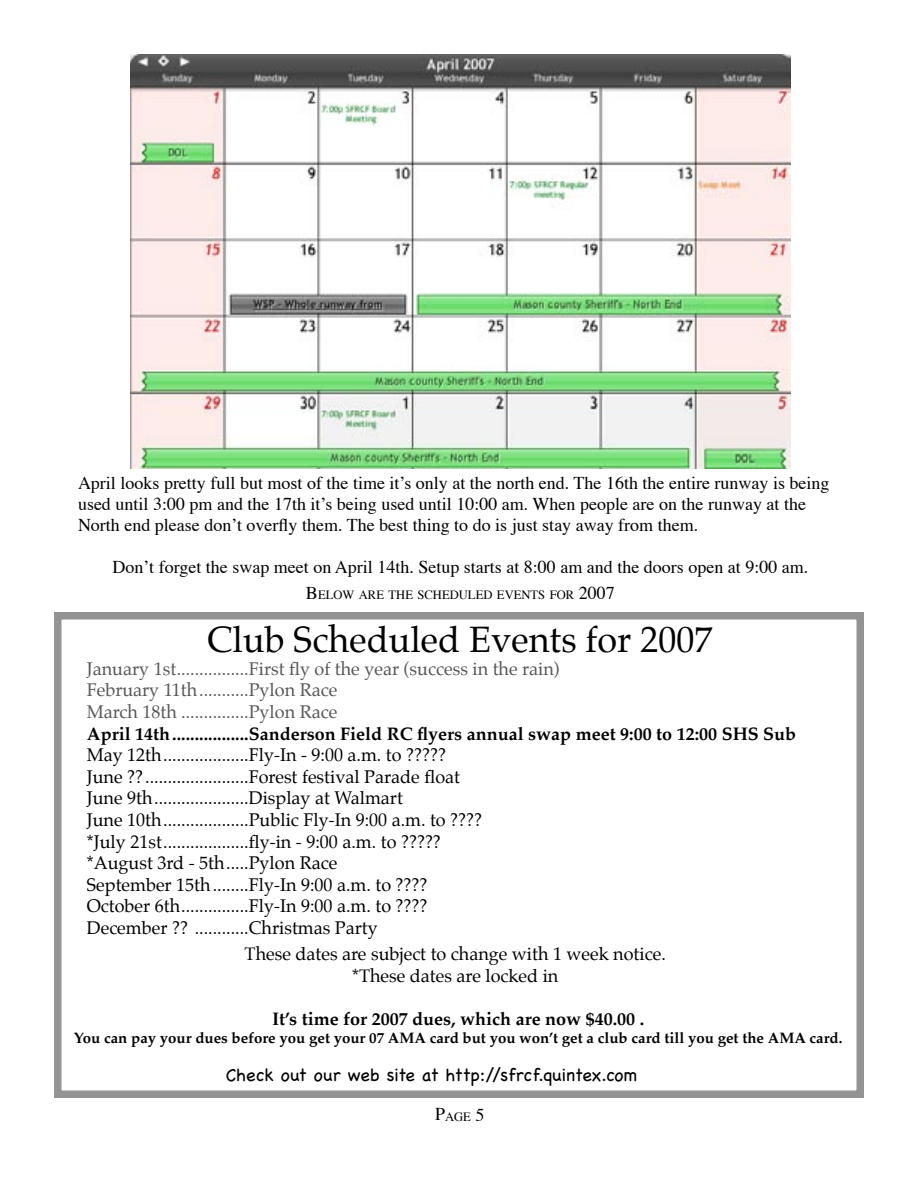
<style>
.page{position:relative;width:918px;height:1188px;background:#fff}
.page>*{position:absolute;margin:0;border:0;box-sizing:border-box;transform-origin:0 0}
.t1{font:36px "Palatino";color:#000}
.t2{font:18px/21.6px "Palatino";color:#000;text-align:center}
.t3{font:18px/21px "Times";color:#000}
.t4{font:18px/21.6px "Palatino";color:#565656}
.t5{font:700 18px "Palatino";color:#000}
.t6{font:18px "Chalkboard";color:#000}
.t7{font:700 15px "Palatino";color:#000}
.t8{font:12.6px "Times";color:#000}
.s1{font-size:18px}
</style>
<div class="page">
<div style="left:54px;top:612px;width:810px;height:486px;border:8px solid #939393"></div>
<img style="left:130px;top:54px;width:660px;height:414px">
<p class="t3" style="left:78px;top:471px;width:753px">April looks pretty full but most of the time it’s only at the north end. The 16th the entire runway is being used until 3:00 pm and the 17th it’s being used until 10:00 am. When people are on the runway at the<br>North end please don’t overfly them. The best thing to do is just stay away from them.</p>
<p class="t3" style="left:113px;top:555px;width:697px">Don’t forget the swap meet on April 14th. Setup starts at 8:00 am and the doors open at 9:00 am.</p>
<p class="t8" style="left:306px;top:583px;width:310px"><span class="s1">B</span>ELOW ARE THE SCHEDULED EVENTS FOR <span class="s1">2007</span></p>
<h1 class="t1" style="left:207px;top:610px;width:507px">Club Scheduled Events for 2007</h1>
<p class="t4" style="left:87px;top:658px;width:475px">January 1st ................First fly of the year (success in the rain)<br>February 11th ...........Pylon Race<br>March 18th ...............Pylon Race</p>
<p class="t5" style="left:87px;top:718px;width:711px">April 14th .................Sanderson Field RC flyers annual swap meet 9:00 to 12:00 SHS Sub</p>
<p class="t2" style="left:87px;top:744px;width:397px;text-align:left">May 12th ...................Fly-In - 9:00 a.m. to ?????<br>June ?? .......................Forest festival Parade float June 9th .....................Display at Walmart<br>June 10th ...................Public Fly-In 9:00 a.m. to ???? *July 21st ...................fly-in - 9:00 a.m. to ????? *August 3rd - 5th .....Pylon Race<br>September 15th ........Fly-In 9:00 a.m. to ????<br>October 6th ...............Fly-In 9:00 a.m. to ????<br>December ?? ............Christmas Party</p>
<p class="t2" style="left:245px;top:943px;width:423px">These dates are subject to change with 1 week notice. *These dates are locked in</p>
<p class="t5" style="left:272px;top:1003px;width:373px">It’s time for 2007 dues, which are now $40.00 .</p>
<p class="t7" style="left:74px;top:1025px;width:770px">You can pay your dues before you get your 07 AMA card but you won’t get a club card till you get the AMA card.</p>
<p class="t6" style="left:226px;top:1064px;width:413px">Check out our web site at http://sfrcf.quintex.com</p>
<p class="t8" style="left:435px;top:1104px;width:51px"><span class="s1">P</span>AGE <span class="s1">5</span></p>
</div>
